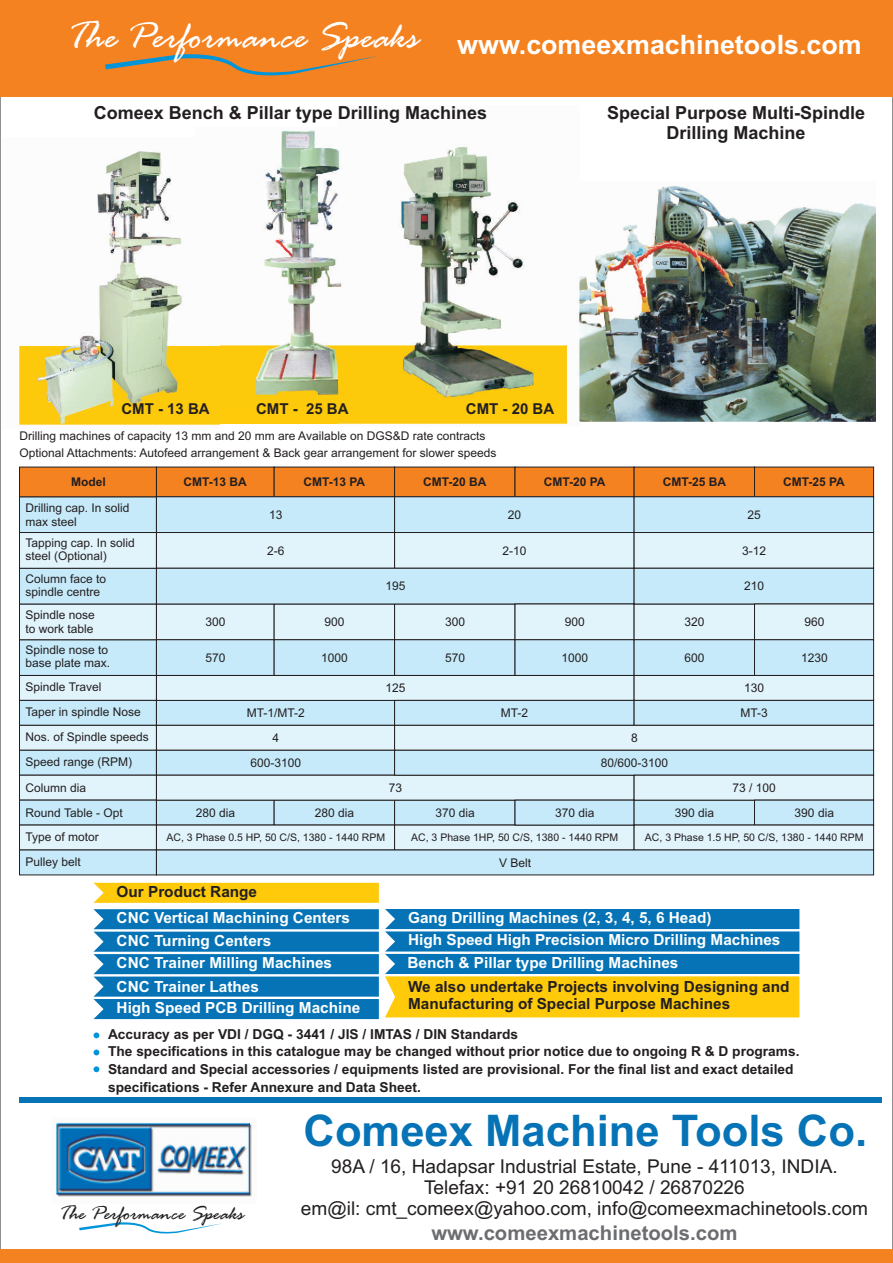
<style>
.page{position:relative;width:893px;height:1263px;background:#fff}
.page>*{position:absolute;margin:0;border:0;box-sizing:border-box;transform-origin:0 0}
.t1{font:700 43.65px "Arial";color:#0573b6}
.t2{font:700 26.85px "Arial";color:#fff}
.t3{font:italic 21.15px "Rage";color:#231f20}
.t4{font:700 20.25px "Arial";color:#6c6d70}
.t5{font:19.05px/21.3px "Arial";color:#231f20;text-align:center}
.t6{font:700 18px/20.1px "Arial";color:#231f20;text-align:center}
.t7{font:700 15.3px/22.5px "Arial";color:#fff}
.t8{font:700 15.3px/17.1px "Arial";color:#231f20}
.t9{font:700 15px "Arial";color:#231f20}
.t10{font:700 13.8px/17.7px "Arial";color:#231f20}
.t11{font:12px/13.4px "Arial";color:#231f20}
.t12{font:700 12px "Arial";color:#231f20}
.t13{font:10.5px "Arial";color:#231f20}
</style>
<div class="page">
<div style="left:20px;top:346px;width:546px;height:78px;background:#feca0a"></div>
<img style="left:219px;top:130px;width:120px;height:265px">
<img style="left:19px;top:151px;width:200px;height:274px">
<img style="left:579px;top:186px;width:297px;height:236px">
<img style="left:339px;top:147px;width:240px;height:277px">
<div style="left:0;top:1249px;width:893px;height:14px;background:#f58220"></div>
<div style="left:19px;top:1097px;width:863px;height:6px;background:#0573b6"></div>
<img style="left:56px;top:1122px;width:196px;height:75px">
<svg style="left:79px;top:1222px;width:142px;height:12px"></svg>
<div style="left:0;top:0;width:893px;height:96px;background:#f58220"></div>
<svg style="left:105px;top:54px;width:271px;height:22px"></svg>
<svg style="left:385px;top:909px;width:414px;height:108px;background:#749e7b"></svg>
<svg style="left:94px;top:909px;width:285px;height:110px;background:#1e81bd"></svg>
<svg style="left:94px;top:883px;width:285px;height:20px;background:#fecb0f"></svg>
<svg style="left:94px;top:1032px;width:5px;height:6px"></svg>
<svg style="left:94px;top:1049px;width:5px;height:6px"></svg>
<svg style="left:94px;top:1066px;width:5px;height:6px"></svg>
<svg style="left:19px;top:466px;width:855px;height:410px;background:#cbdce0"></svg>
<h2 class="t2" style="left:67px;top:35px;width:796px"><sup>The</sup> <sup>Performance</sup> <sup>Speaks</sup> www.comeexmachinetools.com</h2>
<h3 class="t6" style="left:94px;top:105px;width:395px">Comeex Bench &amp; Pillar type Drilling Machines</h3>
<h3 class="t6" style="left:607px;top:105px;width:260px">Special Purpose Multi-Spindle<br>Drilling Machine</h3>
<p class="t9" style="left:121px;top:403px;width:90px">CMT - 13 BA</p>
<p class="t9" style="left:256px;top:403px;width:94px">CMT - 25 BA</p>
<p class="t9" style="left:466px;top:403px;width:90px">CMT - 20 BA</p>
<p class="t11" style="left:20px;top:428px;width:478px;line-height:17.2px">Drilling machines of capacity 13 mm and 20 mm are Available on DGS&amp;D rate contracts<br>Optional Attachments: Autofeed arrangement &amp; Back gear arrangement for slower speeds</p>
<p class="t12" style="left:71px;top:477px;width:36px">Model</p>
<p class="t12" style="left:184px;top:477px;width:65px">CMT-13 BA</p>
<p class="t12" style="left:303px;top:477px;width:63px">CMT-13 PA</p>
<p class="t12" style="left:423px;top:477px;width:65px">CMT-20 BA</p>
<p class="t12" style="left:544px;top:477px;width:63px">CMT-20 PA</p>
<p class="t12" style="left:663px;top:477px;width:65px">CMT-25 BA</p>
<p class="t12" style="left:783px;top:477px;width:63px">CMT-25 PA</p>
<p class="t11" style="left:26px;top:502px;width:106px">Drilling cap. In solid max steel</p>
<p class="t11" style="left:269px;top:509px;width:15px">13</p>
<p class="t11" style="left:508px;top:509px;width:15px">20</p>
<p class="t11" style="left:747px;top:509px;width:15px">25</p>
<p class="t11" style="left:267px;top:545px;width:19px">2-6</p>
<p class="t11" style="left:503px;top:545px;width:26px">2-10</p>
<p class="t11" style="left:742px;top:545px;width:26px">3-12</p>
<p class="t11" style="left:385px;top:581px;width:22px">195</p>
<p class="t11" style="left:744px;top:581px;width:22px">210</p>
<p class="t11" style="left:206px;top:616px;width:22px">300</p>
<p class="t11" style="left:325px;top:616px;width:22px">900</p>
<p class="t11" style="left:445px;top:616px;width:22px">300</p>
<p class="t11" style="left:565px;top:616px;width:22px">900</p>
<p class="t11" style="left:685px;top:616px;width:22px">320</p>
<p class="t11" style="left:804px;top:616px;width:22px">960</p>
<p class="t11" style="left:206px;top:652px;width:22px">570</p>
<p class="t11" style="left:321px;top:652px;width:28px">1000</p>
<p class="t11" style="left:445px;top:652px;width:22px">570</p>
<p class="t11" style="left:561px;top:652px;width:28px">1000</p>
<p class="t11" style="left:685px;top:652px;width:22px">600</p>
<p class="t11" style="left:801px;top:652px;width:28px">1230</p>
<p class="t11" style="left:385px;top:682px;width:22px">125</p>
<p class="t11" style="left:744px;top:682px;width:22px">130</p>
<p class="t11" style="left:247px;top:707px;width:59px">MT-1/MT-2</p>
<p class="t11" style="left:501px;top:707px;width:29px">MT-2</p>
<p class="t11" style="left:740px;top:707px;width:29px">MT-3</p>
<p class="t11" style="left:272px;top:732px;width:8px">4</p>
<p class="t11" style="left:631px;top:732px;width:8px">8</p>
<p class="t11" style="left:250px;top:757px;width:52px">600-3100</p>
<p class="t11" style="left:601px;top:757px;width:69px">80/600-3100</p>
<p class="t11" style="left:389px;top:782px;width:15px">73</p>
<p class="t11" style="left:732px;top:782px;width:45px">73 / 100</p>
<p class="t11" style="left:196px;top:807px;width:41px">280 dia</p>
<p class="t11" style="left:315px;top:807px;width:41px">280 dia</p>
<p class="t11" style="left:435px;top:807px;width:41px">370 dia</p>
<p class="t11" style="left:555px;top:807px;width:41px">370 dia</p>
<p class="t11" style="left:675px;top:807px;width:41px">390 dia</p>
<p class="t11" style="left:795px;top:807px;width:41px">390 dia</p>
<p class="t13" style="left:167px;top:833px;width:220px">AC, 3 Phase 0.5 HP, 50 C/S, 1380 - 1440 RPM</p>
<p class="t13" style="left:411px;top:833px;width:209px">AC, 3 Phase 1HP, 50 C/S, 1380 - 1440 RPM</p>
<p class="t11" style="left:26px;top:537px;width:111px">Tapping cap. In solid steel (Optional)</p>
<p class="t11" style="left:26px;top:573px;width:82px">Column face to spindle centre</p>
<p class="t11" style="left:26px;top:610px;width:71px">Spindle nose to work table</p>
<p class="t11" style="left:26px;top:644px;width:86px">Spindle nose to base plate max.</p>
<p class="t11" style="left:26px;top:675px;width:125px;line-height:24.9px">Spindle Travel<br>Taper in spindle Nose<br>Nos. of Spindle speeds<br>Speed range (RPM)</p>
<p class="t11" style="left:26px;top:776px;width:99px;line-height:24.9px">Column dia<br>Round Table - Opt</p>
<p class="t11" style="left:26px;top:825px;width:75px;line-height:24.9px">Type of motor<br>Pulley belt</p>
<p class="t13" style="left:645px;top:833px;width:220px">AC, 3 Phase 1.5 HP, 50 C/S, 1380 - 1440 RPM</p>
<p class="t11" style="left:499px;top:857px;width:34px">V Belt</p>
<p class="t8" style="left:117px;top:884px;width:142px">Our Product Range</p>
<p class="t7" style="left:117px;top:908px;width:235px">CNC Vertical Machining Centers<br>CNC Turning Centers<br>CNC Trainer Milling Machines</p>
<p class="t7" style="left:117px;top:977px;width:144px">CNC Trainer Lathes</p>
<p class="t7" style="left:117px;top:998px;width:245px">High Speed PCB Drilling Machine</p>
<p class="t7" style="left:408px;top:908px;width:305px">Gang Drilling Machines (2, 3, 4, 5, 6 Head)</p>
<p class="t7" style="left:408px;top:930px;width:374px">High Speed High Precision Micro Drilling Machines</p>
<p class="t7" style="left:407px;top:953px;width:272px">Bench &amp; Pillar type Drilling Machines</p>
<p class="t8" style="left:408px;top:980px;width:383px">We also undertake Projects involving Designing and<br>Manufacturing of Special Purpose Machines</p>
<p class="t10" style="left:108px;top:1026px;width:693px">Accuracy as per VDI / DGQ - 3441 / JIS / IMTAS / DIN Standards<br>The specifications in this catalogue may be changed without prior notice due to ongoing R &amp; D programs.<br>Standard and Special accessories / equipments listed are provisional. For the final list and exact detailed specifications - Refer Annexure and Data Sheet.</p>
<h3 class="t3" style="left:59px;top:1206px;width:186px">The Performance Speaks</h3>
<h1 class="t1" style="left:304px;top:1114px;width:565px">Comeex Machine Tools Co.</h1>
<h3 class="t5" style="left:301px;top:1157px;width:568px">98A / 16, Hadapsar Industrial Estate, Pune - 411013, INDIA.<br>Telefax: +91 20 26810042 / 26870226<br>em@il: cmt_comeex@yahoo.com, info@comeexmachinetools.com</h3>
<h3 class="t4" style="left:431px;top:1225px;width:308px">www.comeexmachinetools.com</h3>
</div>
